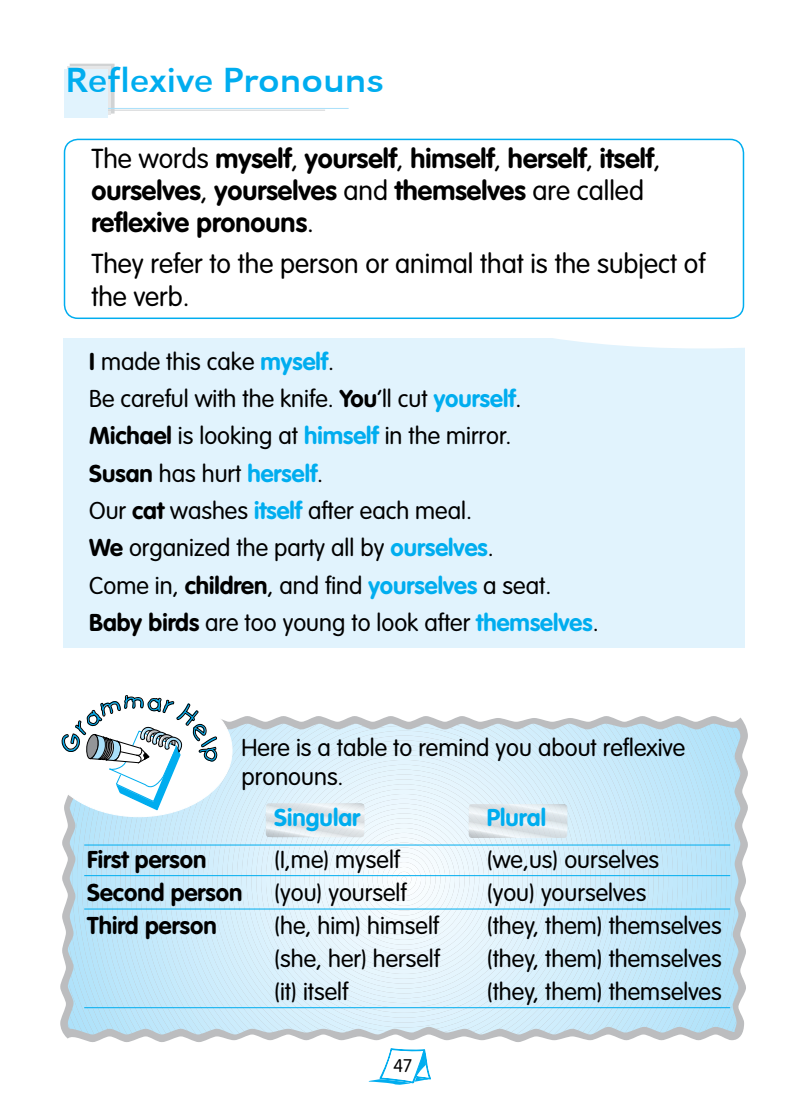
<style>
.page{position:relative;width:808px;height:1106px;background:#fff}
.page>*{position:absolute;margin:0;border:0;box-sizing:border-box;transform-origin:0 0}
.t1{font:36px "URW Grotesk T Regu Extr Wide";color:#00adef}
.t2{font:700 27px/32.4px "VAG Rounded";color:#000}
.t3{font:300 27px/32.4px "VAG Rounded";color:#000}
.t4{font:300 24px/37.3px "VAG Rounded";color:#000}
.t5{font:700 24px "VAG Rounded";color:#000}
.t6{font:700 24px "VAG Rounded";color:#00adef}
.t7{font:300 18px "VAG Rounded";color:#000}
.s1{font-weight:300}
.s2{font-weight:700}
.s3{font-weight:700;color:#00adef}
</style>
<div class="page">
<svg style="left:369px;top:1048px;width:61px;height:36px"></svg>
<div style="left:64px;top:338px;width:680px;height:310px;background:#e1f3fd"></div>
<svg style="left:554px;top:338px;width:190px;height:10px"></svg>
<div style="left:70px;top:64px;width:44px;height:49px;border:1px solid #d1d3d4"></div>
<div style="left:67px;top:66px;width:44px;height:49px;background:#e6e7e8"></div>
<hr style="left:86px;top:108px;width:263px;height:1px;background:#aae0fa">
<hr style="left:87px;top:110px;width:238px;height:1px;background:#d1d3d4">
<div style="left:64px;top:69px;width:44px;height:48px;background:#e1f3fd"></div>
<svg style="left:60px;top:716px;width:688px;height:326px"></svg>
<svg style="left:65px;top:721px;width:678px;height:316px;background:#c9e6f5"></svg>
<div style="left:45px;top:684px;width:187px;height:132px;background:#fff;border-radius:50%"></div>
<div style="left:64px;top:139px;width:680px;height:180px;border:2px solid #00adef;border-radius:14px"></div>
<svg style="left:266px;top:789px;width:301px;height:180px"></svg>
<hr style="left:84px;top:844px;width:646px;height:1px;background:#00adef">
<hr style="left:84px;top:875px;width:646px;height:1px;background:#00adef">
<hr style="left:84px;top:908px;width:646px;height:1px;background:#00adef">
<hr style="left:84px;top:1007px;width:646px;height:1px;background:#00adef">
<svg style="left:60px;top:695px;width:158px;height:115px"></svg>
<h1 class="t1" style="left:65px;top:59px;width:320px">Reflexive Pronouns</h1>
<p class="t2" style="left:91px;top:142px;width:571px"><span class="s1">The words</span> myself<span class="s1">,</span> yourself<span class="s1">,</span> himself<span class="s1">,</span> herself<span class="s1">,</span> itself<span class="s1">, </span>ourselves<span class="s1">,</span> yourselves <span class="s1">and</span> themselves <span class="s1">are called </span>reflexive pronouns<span class="s1">.</span></p>
<p class="t3" style="left:91px;top:248px;width:615px">They refer to the person or animal that is the subject of the verb.</p>
<p class="t4" style="left:89px;top:343px;width:511px"><span class="s2">I</span> made this cake <span class="s3">myself</span>.<br>Be careful with the knife. <span class="s2">You</span>’ll cut <span class="s3">yourself</span>.<br><span class="s2">Michael</span> is looking at <span class="s3">himself</span> in the mirror.<br><span class="s2">Susan</span> has hurt <span class="s3">herself</span>.<br>Our <span class="s2">cat</span> washes <span class="s3">itself</span> after each meal.<br><span class="s2">We</span> organized the party all by <span class="s3">ourselves</span>.<br>Come in, <span class="s2">children</span>, and find <span class="s3">yourselves</span> a seat.<br><span class="s2">Baby birds</span> are too young to look after <span class="s3">themselves</span>.</p>
<p class="t4" style="left:242px;top:733px;width:445px;line-height:28.8px">Here is a table to remind you about reflexive pronouns.</p>
<p class="t6" style="left:274px;top:804px;width:87px">Singular</p>
<p class="t6" style="left:487px;top:804px;width:61px">Plural</p>
<p class="t5" style="left:87px;top:845px;width:121px">First person</p>
<p class="t4" style="left:274px;top:841px;width:127px">(I,me) myself</p>
<p class="t4" style="left:487px;top:841px;width:174px">(we,us) ourselves</p>
<p class="t5" style="left:87px;top:878px;width:157px">Second person</p>
<p class="t4" style="left:274px;top:874px;width:134px">(you) yourself</p>
<p class="t4" style="left:487px;top:874px;width:161px">(you) yourselves</p>
<p class="t5" style="left:87px;top:911px;width:131px">Third person</p>
<p class="t4" style="left:274px;top:907px;width:166px">(he, him) himself</p>
<p class="t4" style="left:487px;top:907px;width:236px">(they, them) themselves</p>
<p class="t4" style="left:274px;top:940px;width:167px">(she, her) herself</p>
<p class="t4" style="left:487px;top:940px;width:236px">(they, them) themselves</p>
<p class="t4" style="left:274px;top:973px;width:76px">(it) itself</p>
<p class="t4" style="left:487px;top:973px;width:236px">(they, them) themselves</p>
<p class="t7" style="left:394px;top:1055px;width:20px">47</p>
</div>
